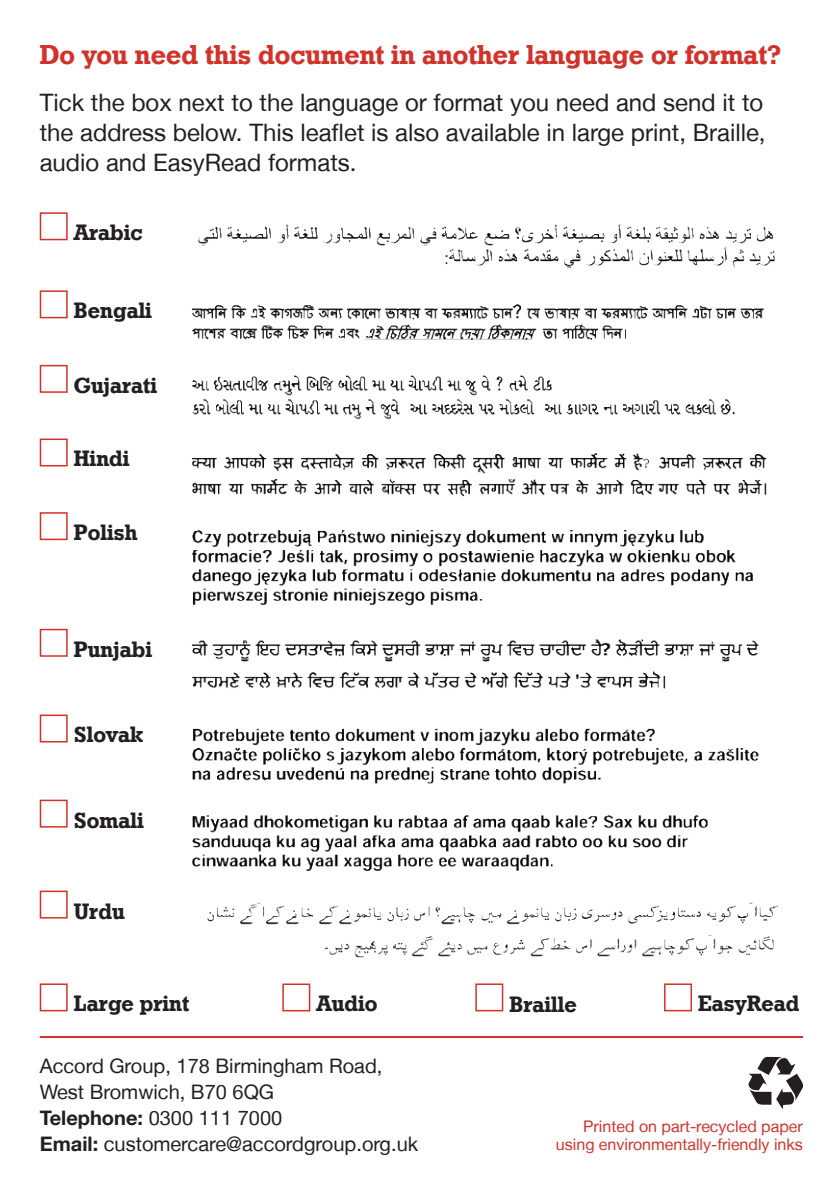
<style>
.page{position:relative;width:840px;height:1191px;background:#fff}
.page>*{position:absolute;margin:0;border:0;box-sizing:border-box;transform-origin:0 0}
.t1{font:27px "Geometric Slab 712 BT Bold A";color:#d2322a}
.t2{font:24px/30px "Helvetica Neue LT";color:#231f20;text-align:justify}
.t3{font:22px "Geometric Slab 712 BT Bold A";color:#231f20}
.t4{font:20px/26px "Helvetica Neue LT";color:#231f20}
.t5{font:16px/18px "Helvetica Neue LT";color:#d2322a;text-align:right}
.s1{font-weight:700}
</style>
<div class="page">
<div style="left:40px;top:212px;width:28px;height:28px;border:2px solid #d2322a"></div>
<div style="left:40px;top:290px;width:28px;height:28px;border:2px solid #d2322a"></div>
<div style="left:40px;top:365px;width:28px;height:28px;border:2px solid #d2322a"></div>
<div style="left:40px;top:438px;width:28px;height:28px;border:2px solid #d2322a"></div>
<div style="left:40px;top:512px;width:28px;height:28px;border:2px solid #d2322a"></div>
<div style="left:40px;top:629px;width:28px;height:28px;border:2px solid #d2322a"></div>
<div style="left:40px;top:714px;width:28px;height:28px;border:2px solid #d2322a"></div>
<div style="left:40px;top:799px;width:28px;height:28px;border:2px solid #d2322a"></div>
<div style="left:40px;top:890px;width:28px;height:28px;border:2px solid #d2322a"></div>
<div style="left:40px;top:983px;width:28px;height:28px;border:2px solid #d2322a"></div>
<div style="left:475px;top:983px;width:28px;height:28px;border:2px solid #d2322a"></div>
<div style="left:282px;top:983px;width:28px;height:28px;border:2px solid #d2322a"></div>
<div style="left:663px;top:983px;width:28px;height:28px;border:2px solid #d2322a"></div>
<img style="left:192px;top:224px;width:586px;height:762px">
<hr style="left:40px;top:1036px;width:762px;height:2px;background:#d2322a">
<svg style="left:748px;top:1057px;width:55px;height:52px"></svg>
<p class="t1" style="left:40px;top:38px;width:742px">Do you need this document in another language or format?</p>
<p class="t2" style="left:40px;top:87px;width:727px">Tick the box next to the language or format you need and send it to the address below. This leaflet is also available in large print, Braille, audio and EasyRead formats.</p>
<p class="t3" style="left:74px;top:219px;width:70px">Arabic</p>
<p class="t3" style="left:74px;top:297px;width:80px">Bengali</p>
<p class="t3" style="left:74px;top:371px;width:85px">Gujarati</p>
<p class="t3" style="left:74px;top:445px;width:57px">Hindi</p>
<p class="t3" style="left:74px;top:519px;width:65px">Polish</p>
<p class="t3" style="left:74px;top:635px;width:80px">Punjabi</p>
<p class="t3" style="left:74px;top:721px;width:70px">Slovak</p>
<p class="t3" style="left:74px;top:806px;width:72px">Somali</p>
<p class="t3" style="left:74px;top:897px;width:52px">Urdu</p>
<p class="t3" style="left:74px;top:990px;width:117px">Large print</p>
<p class="t3" style="left:316px;top:990px;width:62px">Audio</p>
<p class="t3" style="left:509px;top:991px;width:69px">Braille</p>
<p class="t3" style="left:697px;top:990px;width:103px">EasyRead</p>
<p class="t4" style="left:40px;top:1052px;width:380px">Accord Group, 178 Birmingham Road,<br>West Bromwich, B70 6QG<br><span class="s1">Telephone:</span> 0300 111 7000<br><span class="s1">Email:</span> customercare@accordgroup.org.uk</p>
<p class="t5" style="left:555px;top:1117px;width:248px">Printed on part-recycled paper using environmentally-friendly inks</p>
</div>
